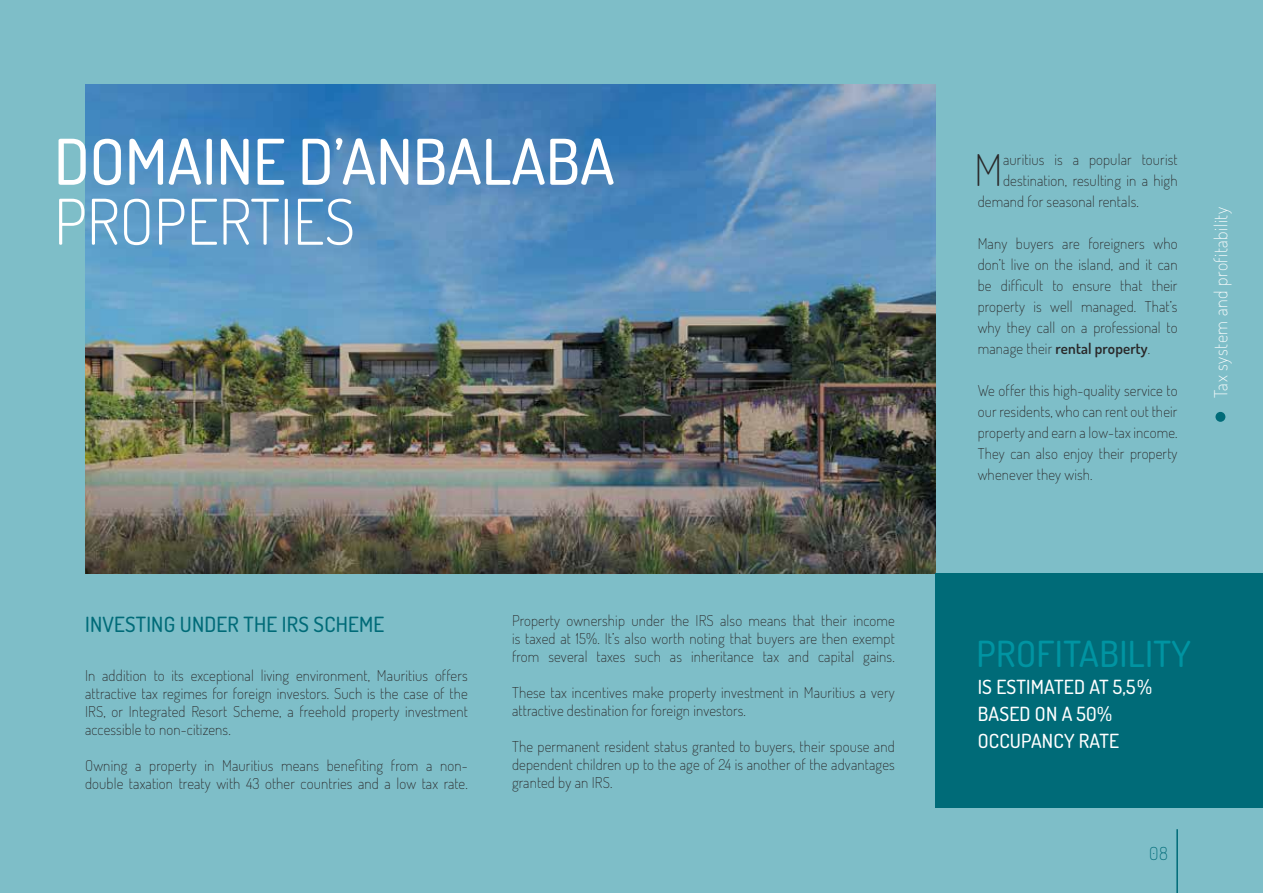
<style>
.page{position:relative;width:1263px;height:893px;background:#7ebec8}
.page>*{position:absolute;margin:0;border:0;box-sizing:border-box;transform-origin:0 0}
.t1{font:500 63px "Dosis";color:#fff}
.t2{font:300 63px "Dosis";color:#fff}
.t3{font:43.8px "Dosis";color:#292829}
.t4{font:500 36px "Dosis";letter-spacing:.01em;color:#0094a2}
.t5{font:500 21px "Dosis";letter-spacing:.01em;color:#006b78}
.t6{font:500 19.5px/27px "Dosis";letter-spacing:.01em;color:#fff}
.t7{font:18px "Dosis";letter-spacing:.03em;color:#fff}
.t8{font:18px "Dosis";color:#006b78}
.t9{font:15px/21px "Dosis";letter-spacing:.01em;color:#292829;text-align:justify}
.s1{font-weight:600}
</style>
<div class="page">
<img style="left:85px;top:85px;width:850px;height:489px">
<hr style="left:1176px;top:829px;width:2px;height:64px;background:#006b78">
<div style="left:1215px;top:412px;width:10px;height:10px;background:#006b78;border-radius:50%"></div>
<div style="left:935px;top:574px;width:328px;height:234px;background:#006b78"></div>
<h1 class="t1" style="left:54px;top:118px;width:562px">DOMAINE D’ANBALABA</h1>
<h1 class="t2" style="left:54px;top:178px;width:303px">PROPERTIES</h1>
<h3 class="t5" style="left:85px;top:610px;width:301px">INVESTING UNDER THE IRS SCHEME</h3>
<p class="t9" style="left:512px;top:611px;width:384px;line-height:18px">Property ownership under the IRS also means that their income is taxed at 15%. It’s also worth noting that buyers are then exempt from several taxes such as inheritance tax and capital gains.</p>
<p class="t9" style="left:512px;top:683px;width:384px;line-height:18px">These tax incentives make property investment in Mauritius a very attractive destination for foreign investors.</p>
<p class="t9" style="left:512px;top:737px;width:384px;line-height:18px">The permanent resident status granted to buyers, their spouse and dependent children up to the age of 24 is another of the advantages granted by an IRS.</p>
<p class="t9" style="left:85px;top:665px;width:384px;line-height:18px">In addition to its exceptional living environment, Mauritius offers attractive tax regimes for foreign investors. Such is the case of the IRS, or Integrated Resort Scheme, a freehold property investment accessible to non-citizens.</p>
<p class="t9" style="left:85px;top:755px;width:384px;line-height:18px">Owning a property in Mauritius means benefiting from a non&shy;double taxation treaty with 43 other countries and a low tax rate.</p>
<h2 class="t3" style="left:974px;top:140px;width:30px">M</h2>
<p class="t9" style="left:1003px;top:149px;width:176px">auritius is a popular tourist</p>
<p class="t9" style="left:1003px;top:170px;width:176px">destination, resulting in a high</p>
<p class="t9" style="left:978px;top:191px;width:163px">demand for seasonal rentals.</p>
<p class="t9" style="left:978px;top:233px;width:201px">Many buyers are foreigners who don’t live on the island, and it can be difficult to ensure that their property is well managed. That’s why they call on a professional to manage their <span class="s1">rental property</span>.</p>
<p class="t9" style="left:978px;top:380px;width:201px">We offer this high-quality service to our residents, who can rent out their property and earn a low-tax income.<br>They can also enjoy their property whenever they wish.</p>
<p class="t7" style="left:1208px;top:398px;width:192px;rotate:-90deg">Tax system and profitability</p>
<h3 class="t4" style="left:976px;top:629px;width:216px">PROFITABILITY</h3>
<h3 class="t6" style="left:978px;top:673px;width:176px">IS ESTIMATED AT 5,5%<br>BASED ON A 50%<br>OCCUPANCY RATE</h3>
<p class="t8" style="left:1149px;top:841px;width:20px">08</p>
</div>
